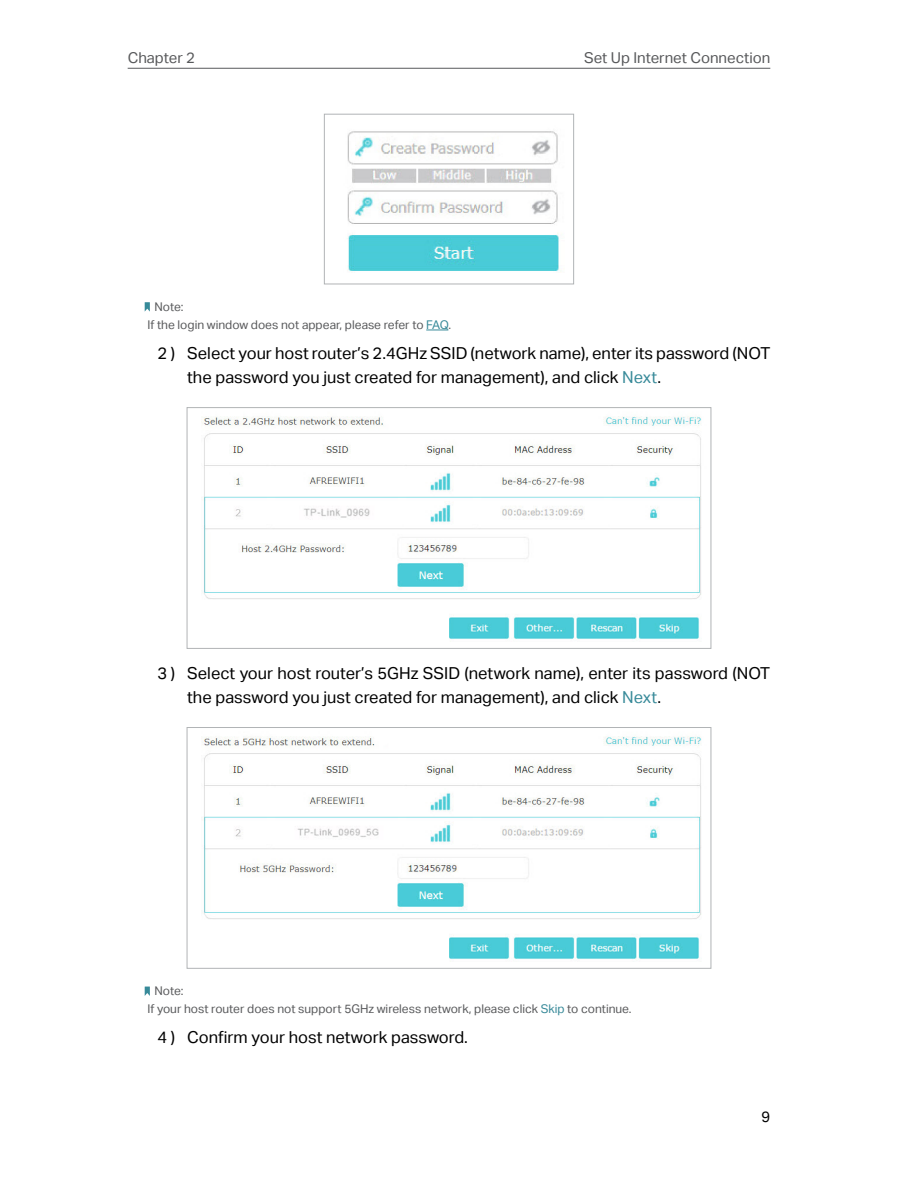
<style>
.page{position:relative;width:898px;height:1187px;background:#fff}
.page>*{position:absolute;margin:0;border:0;box-sizing:border-box;transform-origin:0 0}
.t1{font:16.5px/24px "TP Link Aktiv Regular";color:#000}
.t2{font:15px "TP Link Aktiv Regular";color:#58595b}
.t3{font:15px "TP Link Aktiv Regular";color:#000}
.t4{font:12px/18px "TP Link Aktiv Regular";color:#58595b}
.s1{color:#388a99}
</style>
<div class="page">
<hr style="left:128px;top:68px;width:642px;height:1px;background:#58595b">
<svg style="left:426px;top:329px;width:22px;height:1px"></svg>
<img style="left:347px;top:131px;width:212px;height:142px">
<div style="left:324px;top:114px;width:249px;height:170px;border:1px solid #b1b4b6"></div>
<svg style="left:145px;top:302px;width:5px;height:9px"></svg>
<img style="left:201px;top:416px;width:500px;height:223px">
<div style="left:187px;top:407px;width:524px;height:241px;border:1px solid #b1b4b6"></div>
<img style="left:201px;top:736px;width:501px;height:226px">
<div style="left:187px;top:727px;width:524px;height:241px;border:1px solid #b1b4b6"></div>
<svg style="left:145px;top:986px;width:5px;height:9px"></svg>
<p class="t2" style="left:128px;top:49px;width:69px">Chapter 2</p>
<p class="t2" style="left:584px;top:49px;width:188px">Set Up Internet Connection</p>
<p class="t4" style="left:147px;top:297px;width:305px;text-indent:7px">Note:<br>If the login window does not appear, please refer to <span class="s1">FAQ</span>.</p>
<p class="t1" style="left:187px;top:341px;width:584px;text-indent:-30px">2 ) Select your host router’s 2.4GHz SSID (network name), enter its password (NOT the password you just created for management), and click <span class="s1">Next</span>.</p>
<p class="t1" style="left:187px;top:661px;width:584px;text-indent:-30px">3 ) Select your host router’s 5GHz SSID (network name), enter its password (NOT the password you just created for management), and click <span class="s1">Next</span>.</p>
<p class="t4" style="left:147px;top:981px;width:485px;text-indent:7px">Note:<br>If your host router does not support 5GHz wireless network, please click <span class="s1">Skip</span> to continue.</p>
<p class="t1" style="left:157px;top:1025px;width:312px">4 ) Confirm your host network password.</p>
<p class="t3" style="left:761px;top:1107px;width:10px">9</p>
</div>
